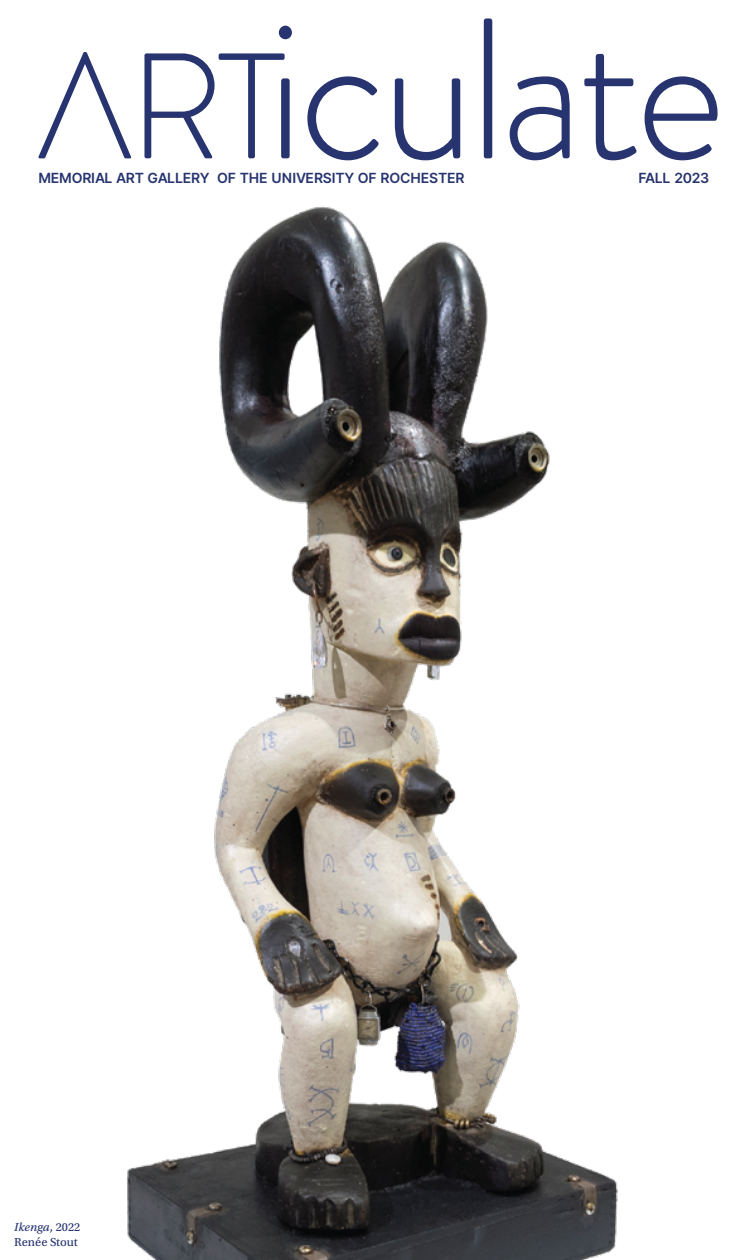
<style>
.page{position:relative;width:756px;height:1260px;background:#fff}
.page>*{position:absolute;margin:0;border:0;box-sizing:border-box;transform-origin:0 0}
.t1{font:600 14px "Inter";letter-spacing:-.015em;color:#27346f}
.t2{font:12.25px "Utopia Std Capt It";color:#27346f}
.t3{font:12.25px "Utopia Std Capt";color:#27346f}
.s1{font-family:"Utopia Std Capt"}
</style>
<div class="page">
<img style="left:39px;top:157px;width:648px;height:1103px">
<svg style="left:144px;top:53px;width:135px;height:105px"></svg>
<svg style="left:279px;top:18px;width:439px;height:142px"></svg>
<svg style="left:38px;top:52px;width:93px;height:106px"></svg>
<p class="t1" style="left:38px;top:167px;width:428px">MEMORIAL ART GALLERY OF THE UNIVERSITY OF ROCHESTER</p>
<p class="t1" style="left:638px;top:167px;width:72px">FALL 2023</p>
<p class="t2" style="left:14px;top:1220px;width:67px">Ikenga<span class="s1">, 2022</span></p>
<p class="t3" style="left:14px;top:1235px;width:65px">Renée Stout</p>
</div>
